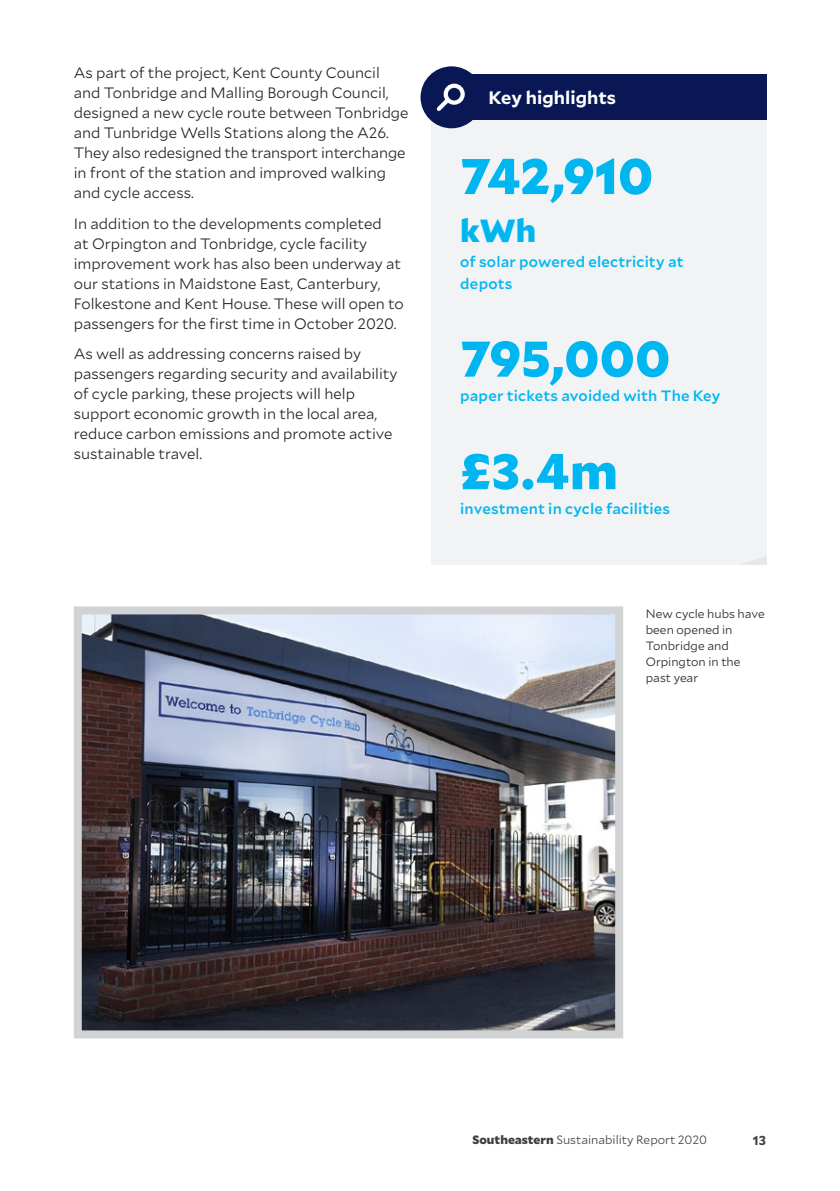
<style>
.page{position:relative;width:840px;height:1191px;background:#fff}
.page>*{position:absolute;margin:0;border:0;box-sizing:border-box;transform-origin:0 0}
.t1{font:900 50px "Mallory";color:#00b6f0}
.t2{font:900 32px "Mallory";color:#00b6f0}
.t3{font:700 18px "Mallory";color:#fff}
.t4{font:300 15px/20px "Mallory";color:#231f20}
.t5{font:500 15px/22px "Mallory";letter-spacing:.01em;color:#00b6f0}
.t6{font:700 13px "Mallory";color:#3e3e3f}
.t7{font:300 12px/16px "Mallory";color:#231f20}
.t8{font:300 12px "Mallory";color:#3e3e3f}
.s1{font-weight:900}
</style>
<div class="page">
<div style="left:431px;top:120px;width:335px;height:444px;background:#f2f3f4"></div>
<div style="left:431px;top:75px;width:335px;height:45px;background:#091855"></div>
<div style="left:420px;top:66px;width:62px;height:62px;background:#091855;border-radius:50%"></div>
<svg style="left:436px;top:96px;width:16px;height:15px"></svg>
<div style="left:443px;top:84px;width:21px;height:21px;border:4px solid #fff;border-radius:50%"></div>
<img style="left:83px;top:615px;width:530px;height:414px">
<div style="left:74px;top:606px;width:548px;height:432px;border:8px solid #d1d2d4"></div>
<p class="t4" style="left:74px;top:62px;width:336px">As part of the project, Kent County Council and Tonbridge and Malling Borough Council, designed a new cycle route between Tonbridge and Tunbridge Wells Stations along the A26.<br>They also redesigned the transport interchange in front of the station and improved walking and cycle access.</p>
<p class="t4" style="left:74px;top:213px;width:331px">In addition to the developments completed<br>at Orpington and Tonbridge, cycle facility improvement work has also been underway at our stations in Maidstone East, Canterbury, Folkestone and Kent House. These will open to passengers for the first time in October 2020.</p>
<p class="t4" style="left:74px;top:343px;width:325px">As well as addressing concerns raised by passengers regarding security and availability of cycle parking, these projects will help support economic growth in the local area, reduce carbon emissions and promote active sustainable travel.</p>
<p class="t3" style="left:488px;top:84px;width:129px">Key highlights</p>
<h1 class="t1" style="left:460px;top:137px;width:194px">742,910</h1>
<h2 class="t2" style="left:460px;top:206px;width:77px">kWh</h2>
<p class="t5" style="left:460px;top:250px;width:225px">of solar powered electricity at depots</p>
<h1 class="t1" style="left:460px;top:320px;width:211px">795,000</h1>
<p class="t5" style="left:460px;top:384px;width:261px">paper tickets avoided with The Key</p>
<h1 class="t1" style="left:460px;top:432px;width:159px">£3.4m</h1>
<p class="t5" style="left:460px;top:497px;width:211px">investment in cycle facilities</p>
<p class="t7" style="left:645px;top:605px;width:120px">New cycle hubs have been opened in<br>Tonbridge and<br>Orpington in the past year</p>
<p class="t8" style="left:472px;top:1131px;width:236px"><span class="s1">Southeastern</span> Sustainability Report 2020</p>
<p class="t6" style="left:752px;top:1130px;width:15px">13</p>
</div>
